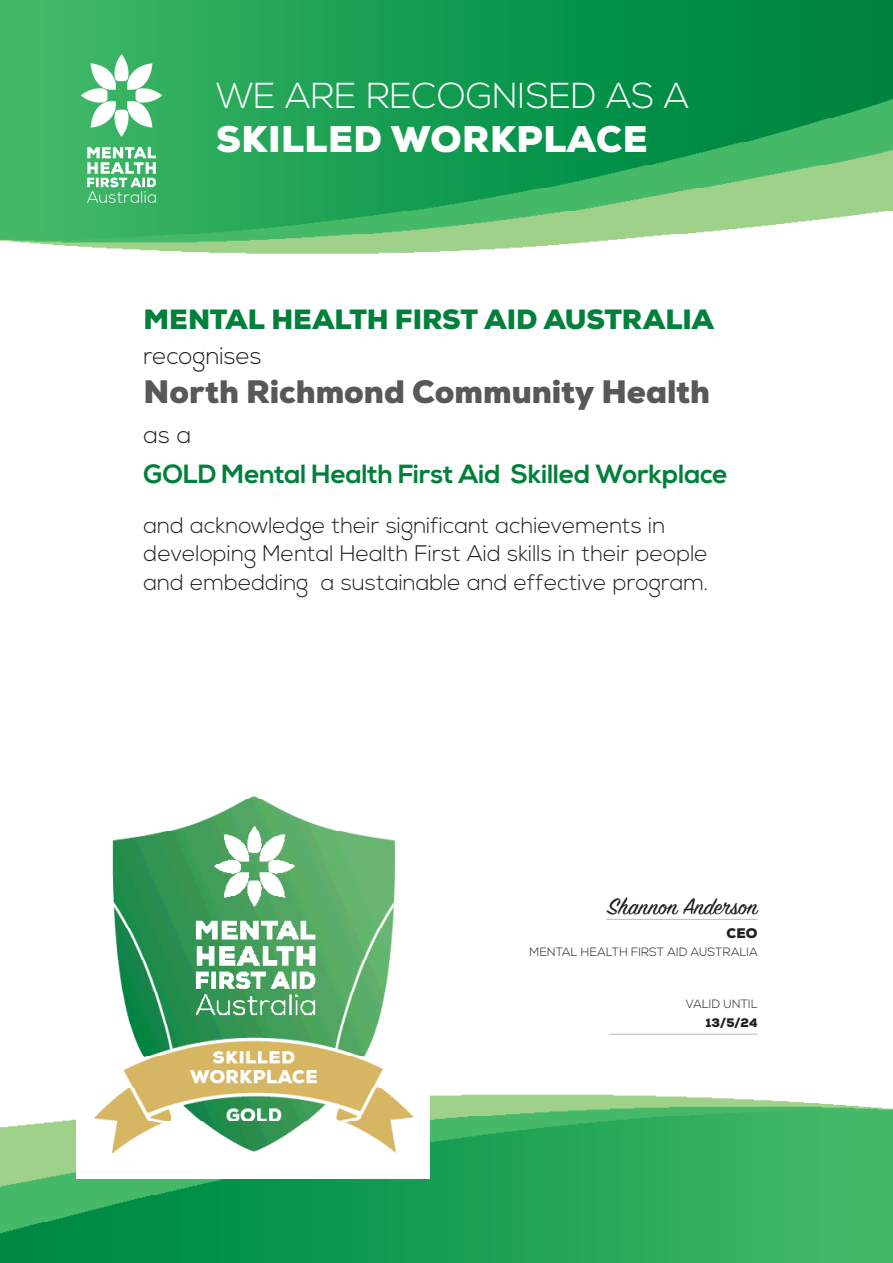
<style>
.page{position:relative;width:893px;height:1263px;background:#fff}
.page>*{position:absolute;margin:0;border:0;box-sizing:border-box;transform-origin:0 0}
.t1{font:300 36px/43.5px "Nexa";color:#fff}
.t2{font:900 31.5px "Nexa";letter-spacing:-.005em;color:#57585a}
.t3{font:900 27px "Nexa";letter-spacing:-.005em;color:#00803b}
.t4{font:700 26.25px "Nexa";letter-spacing:-.005em;color:#00803b}
.t5{font:25.5px "Sign Painter House Script";color:#231f20}
.t6{font:300 24px "Nexa";letter-spacing:-.005em;color:#231f20}
.t7{font:300 22.5px/28.5px "Nexa";color:#231f20}
.t8{font:900 13.5px "Nexa";color:#231f20}
.t9{font:300 12px "Nexa";letter-spacing:.025em;color:#231f20}
.t10{font:900 12px "Nexa";color:#231f20}
.s1{font-weight:900}
</style>
<div class="page">
<img style="left:0;top:1094px;width:893px;height:169px">
<img style="left:0;top:0;width:893px;height:254px">
<hr style="left:606px;top:919px;width:151px;height:1px;background:#bcbdc0">
<hr style="left:609px;top:1034px;width:149px;height:1px;background:#bcbdc0">
<img style="left:7px;top:32px;width:243px;height:178px">
<img style="left:76px;top:796px;width:353px;height:382px">
<p class="t1" style="left:216px;top:76px;width:475px">WE ARE RECOGNISED AS A<br><span class="s1">SKILLED WORKPLACE</span></p>
<p class="t3" style="left:144px;top:302px;width:572px">MENTAL HEALTH FIRST AID AUSTRALIA</p>
<p class="t6" style="left:144px;top:342px;width:120px">recognises</p>
<p class="t2" style="left:144px;top:370px;width:568px">North Richmond Community Health</p>
<p class="t6" style="left:144px;top:421px;width:49px">as a</p>
<p class="t4" style="left:144px;top:459px;width:586px">GOLD Mental Health First Aid Skilled Workplace</p>
<p class="t7" style="left:144px;top:512px;width:566px">and acknowledge their significant achievements in developing Mental Health First Aid skills in their people and embedding a sustainable and effective program.</p>
<p class="t5" style="left:608px;top:891px;width:153px">Shannon Anderson</p>
<p class="t8" style="left:727px;top:924px;width:33px">CEO</p>
<p class="t9" style="left:530px;top:945px;width:230px">MENTAL HEALTH FIRST AID AUSTRALIA</p>
<p class="t9" style="left:686px;top:997px;width:73px">VALID UNTIL</p>
<p class="t10" style="left:705px;top:1015px;width:54px">13/5/24</p>
</div>
